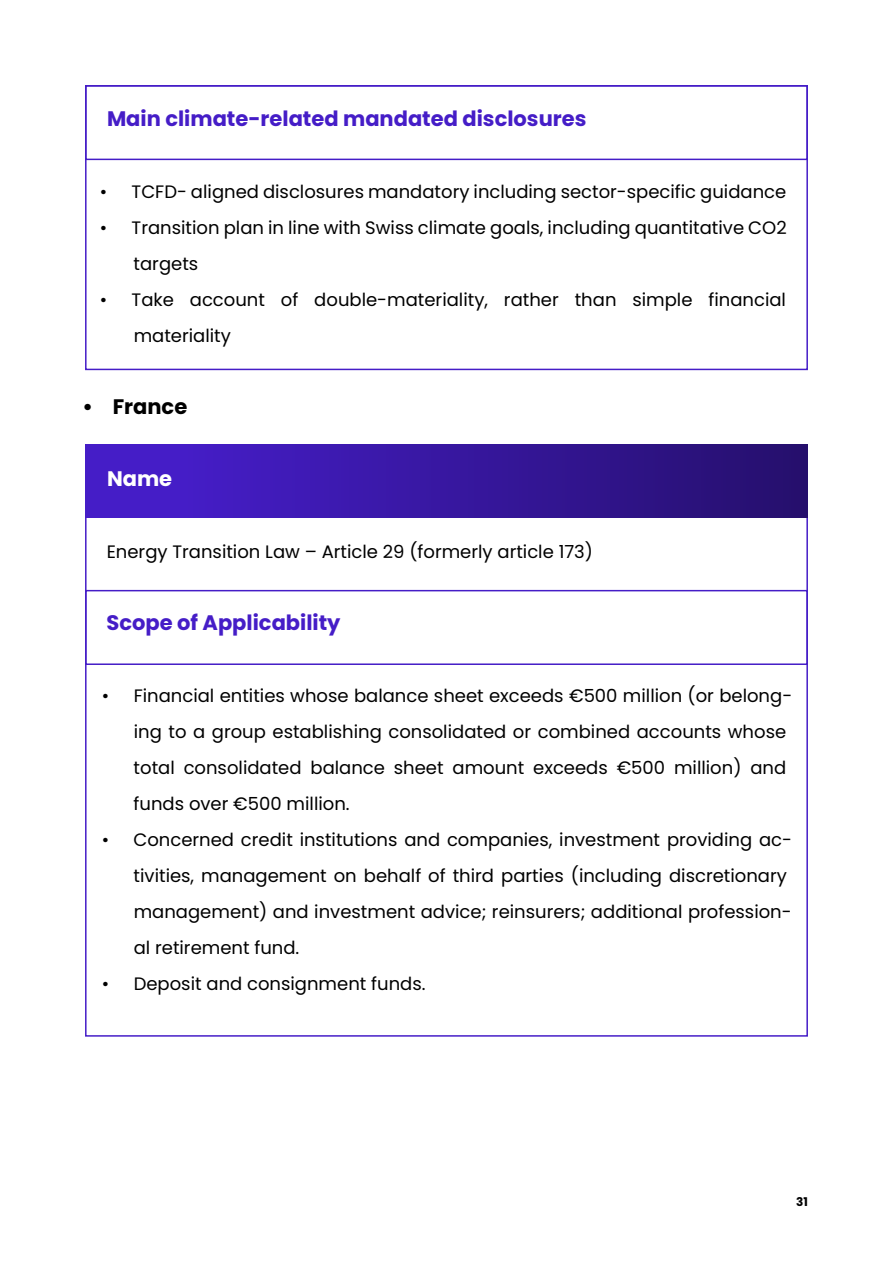
<style>
.page{position:relative;width:893px;height:1263px;background:#fff}
.page>*{position:absolute;margin:0;border:0;box-sizing:border-box;transform-origin:0 0}
.t1{font:700 21px "Poppins";color:#451dc7}
.t2{font:700 21px "Poppins";color:#000}
.t3{font:700 21px "Poppins";color:#fff}
.t4{font:18px/36px "Poppins";color:#000}
.t5{font:700 12px "Poppins";color:#000}
</style>
<div class="page">
<div style="left:85px;top:444px;width:723px;height:74px;background:linear-gradient(to right,#491fd2,#260f6d)"></div>
<div style="left:85px;top:590px;width:723px;height:75px;border:2px solid #451dc7"></div>
<div style="left:85px;top:85px;width:723px;height:75px;border:2px solid #451dc7"></div>
<div style="left:85px;top:85px;width:723px;height:285px;border:2px solid #451dc7"></div>
<p class="t1" style="left:107px;top:106px;width:481px">Main climate-related mandated disclosures</p>
<p class="t4" style="left:100px;top:174px;width:688px">• TCFD- aligned disclosures mandatory including sector-specific guidance</p>
<p class="t4" style="left:134px;top:210px;width:655px;text-indent:-34px">• Transition plan in line with Swiss climate goals, including quantitative CO2 targets</p>
<p class="t4" style="left:134px;top:282px;width:654px;text-indent:-34px">• Take account of double-materiality, rather than simple financial materiality</p>
<p class="t2" style="left:83px;top:394px;width:106px">• France</p>
<p class="t3" style="left:107px;top:466px;width:67px">Name</p>
<p class="t4" style="left:107px;top:534px;width:488px">Energy Transition Law – Article 29 (formerly article 173)</p>
<p class="t1" style="left:107px;top:610px;width:236px">Scope of Applicability</p>
<p class="t4" style="left:134px;top:678px;width:660px;text-indent:-32px">• Financial entities whose balance sheet exceeds €500 million (or belong&shy;ing to a group establishing consolidated or combined accounts whose total consolidated balance sheet amount exceeds €500 million) and funds over €500 million.</p>
<p class="t4" style="left:134px;top:822px;width:660px;text-indent:-32px">• Concerned credit institutions and companies, investment providing ac&shy;tivities, management on behalf of third parties (including discretionary management) and investment advice; reinsurers; additional profession&shy;al retirement fund.</p>
<p class="t4" style="left:102px;top:966px;width:325px">• Deposit and consignment funds.</p>
<p class="t5" style="left:796px;top:1195px;width:13px">31</p>
</div>
